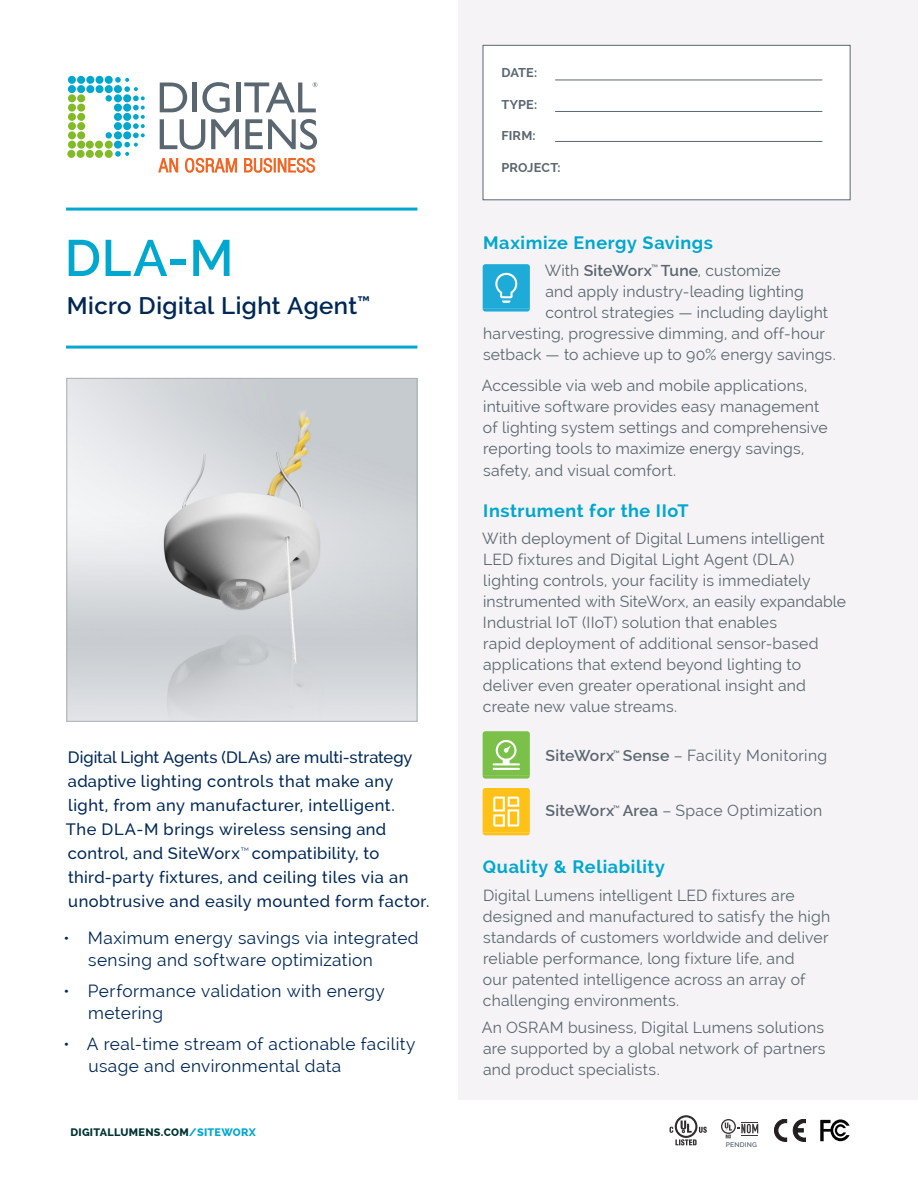
<style>
.page{position:relative;width:918px;height:1188px;background:#fff}
.page>*{position:absolute;margin:0;border:0;box-sizing:border-box;transform-origin:0 0}
.t1{font:600 51px "Raleway";color:#00a7cf}
.t2{font:600 24px "Raleway";letter-spacing:.015em;color:#002855}
.Body_Callout_12_14{font:700 18px "Raleway";letter-spacing:.035em;color:#00a7cf}
.Body_bullet_list_10{font:700 18px "Raleway";letter-spacing:.035em;color:#00a7cf}
.t3{font:17.25px/22.5px "Raleway";letter-spacing:.025em;color:#002855}
.Body_intro_12_16_med{font:500 16.5px/24px "Raleway";letter-spacing:.02em;color:#002855}
.Body_bullet_list_10-2{font:15.75px/21px "Raleway";letter-spacing:.015em;color:#5a6670}
.marketing_copy{font:15.75px/21px "Raleway";letter-spacing:.01em;color:#5a6670}
.Body_10_15{font:700 12.75px "Raleway";letter-spacing:.005em;color:#5a6670}
.t4{font:800 10.8px "Raleway";letter-spacing:.025em;color:#033}
.t5{font:600 6.75px "Raleway";letter-spacing:.025em;color:#5a6772}
.s1{color:#00a7cf}
.s2{font-weight:600}
</style>
<div class="page">
<svg style="left:670px;top:1115px;width:37px;height:30px"></svg>
<svg style="left:820px;top:1119px;width:30px;height:22px"></svg>
<svg style="left:721px;top:1119px;width:37px;height:19px"></svg>
<svg style="left:793px;top:1119px;width:13px;height:23px"></svg>
<svg style="left:774px;top:1119px;width:13px;height:23px"></svg>
<hr style="left:66px;top:346px;width:351px;height:3px;background:#00a7cf">
<hr style="left:66px;top:208px;width:351px;height:3px;background:#00a7cf">
<img style="left:68px;top:380px;width:347px;height:118px">
<img style="left:68px;top:498px;width:347px;height:222px">
<div style="left:66px;top:378px;width:351px;height:344px;border:1px solid #aaafb5"></div>
<svg style="left:160px;top:83px;width:27px;height:29px"></svg>
<hr style="left:193px;top:83px;width:4px;height:29px;background:#5a6670">
<svg style="left:202px;top:82px;width:28px;height:31px"></svg>
<hr style="left:236px;top:83px;width:4px;height:29px;background:#5a6670">
<svg style="left:244px;top:82px;width:73px;height:30px"></svg>
<div style="left:68px;top:94px;width:8px;height:8px;background:#82bb27;border-radius:50%"></div>
<div style="left:77px;top:94px;width:8px;height:8px;background:#82bb27;border-radius:50%"></div>
<div style="left:68px;top:104px;width:8px;height:8px;background:#82bb27;border-radius:50%"></div>
<div style="left:77px;top:104px;width:8px;height:8px;background:#82bb27;border-radius:50%"></div>
<div style="left:68px;top:113px;width:8px;height:8px;background:#82bb27;border-radius:50%"></div>
<div style="left:77px;top:113px;width:8px;height:8px;background:#82bb27;border-radius:50%"></div>
<div style="left:68px;top:122px;width:8px;height:8px;background:#82bb27;border-radius:50%"></div>
<div style="left:77px;top:122px;width:8px;height:8px;background:#82bb27;border-radius:50%"></div>
<div style="left:68px;top:131px;width:8px;height:8px;background:#82bb27;border-radius:50%"></div>
<div style="left:77px;top:131px;width:8px;height:8px;background:#82bb27;border-radius:50%"></div>
<div style="left:68px;top:141px;width:8px;height:8px;background:#82bb27;border-radius:50%"></div>
<div style="left:77px;top:141px;width:8px;height:8px;background:#82bb27;border-radius:50%"></div>
<div style="left:86px;top:141px;width:8px;height:8px;background:#82bb27;border-radius:50%"></div>
<div style="left:95px;top:141px;width:8px;height:8px;background:#82bb27;border-radius:50%"></div>
<div style="left:67px;top:150px;width:8px;height:8px;background:#82bb27;border-radius:50%"></div>
<div style="left:77px;top:150px;width:8px;height:8px;background:#82bb27;border-radius:50%"></div>
<div style="left:86px;top:150px;width:8px;height:8px;background:#82bb27;border-radius:50%"></div>
<div style="left:95px;top:150px;width:8px;height:8px;background:#82bb27;border-radius:50%"></div>
<div style="left:105px;top:141px;width:8px;height:8px;background:#82bb27;border-radius:50%"></div>
<div style="left:105px;top:150px;width:8px;height:8px;background:#82bb27;border-radius:50%"></div>
<div style="left:68px;top:76px;width:8px;height:8px;background:#00a7cf;border-radius:50%"></div>
<div style="left:77px;top:76px;width:8px;height:8px;background:#00a7cf;border-radius:50%"></div>
<div style="left:86px;top:76px;width:8px;height:8px;background:#00a7cf;border-radius:50%"></div>
<div style="left:96px;top:76px;width:8px;height:8px;background:#00a7cf;border-radius:50%"></div>
<div style="left:105px;top:76px;width:8px;height:8px;background:#00a7cf;border-radius:50%"></div>
<div style="left:68px;top:85px;width:8px;height:8px;background:#00a7cf;border-radius:50%"></div>
<div style="left:77px;top:85px;width:8px;height:8px;background:#00a7cf;border-radius:50%"></div>
<div style="left:86px;top:85px;width:8px;height:8px;background:#00a7cf;border-radius:50%"></div>
<div style="left:96px;top:85px;width:8px;height:8px;background:#00a7cf;border-radius:50%"></div>
<div style="left:105px;top:85px;width:8px;height:8px;background:#00a7cf;border-radius:50%"></div>
<div style="left:106px;top:95px;width:6px;height:7px;background:#00a7cf;border-radius:50%"></div>
<div style="left:106px;top:132px;width:6px;height:7px;background:#00a7cf;border-radius:50%"></div>
<svg style="left:115px;top:77px;width:30px;height:80px"></svg>
<svg style="left:158px;top:119px;width:159px;height:54px"></svg>
<div style="left:459px;top:0;width:459px;height:1099px;background:#f5f3f5"></div>
<svg style="left:483px;top:264px;width:47px;height:48px;background:#34b2da"></svg>
<svg style="left:483px;top:731px;width:47px;height:48px;background:#8ec863"></svg>
<svg style="left:483px;top:788px;width:47px;height:47px;background:#fdcb3e"></svg>
<div style="left:483px;top:45px;width:368px;height:155px;background:#fff;border:1px solid #5a6670"></div>
<hr style="left:555px;top:80px;width:267px;height:1px;background:#5a6670">
<hr style="left:555px;top:111px;width:267px;height:1px;background:#5a6670">
<hr style="left:555px;top:141px;width:267px;height:1px;background:#5a6670">
<p class="t1" style="left:65px;top:229px;width:170px">DLA-M</p>
<p class="t2" style="left:67px;top:292px;width:305px">Micro Digital Light Agent<sup>™</sup></p>
<p class="Body_intro_12_16_med" style="left:66px;top:745px;width:365px">Digital Light Agents (DLAs) are multi-strategy adaptive lighting controls that make any light, from any manufacturer, intelligent.<br>The DLA-M brings wireless sensing and control, and SiteWorx<sup>™</sup> compatibility, to third-party fixtures, and ceiling tiles via an unobtrusive and easily mounted form factor.</p>
<p class="t3" style="left:88px;top:927px;width:332px;text-indent:-25px">• Maximum energy savings via integrated sensing and software optimization</p>
<p class="t3" style="left:88px;top:979px;width:298px;text-indent:-25px">• Performance validation with energy metering</p>
<p class="t3" style="left:88px;top:1032px;width:329px;text-indent:-25px">• A real-time stream of actionable facility usage and environmental data</p>
<p class="t4" style="left:70px;top:1126px;width:187px">DIGITALLUMENS.COM<span class="s1">/SITEWORX</span></p>
<p class="Body_10_15" style="left:501px;top:65px;width:37px">DATE:</p>
<p class="Body_10_15" style="left:501px;top:97px;width:37px">TYPE:</p>
<p class="Body_10_15" style="left:501px;top:128px;width:36px">FIRM:</p>
<p class="Body_10_15" style="left:501px;top:160px;width:61px">PROJECT:</p>
<p class="Body_Callout_12_14" style="left:483px;top:233px;width:231px">Maximize Energy Savings</p>
<p class="marketing_copy" style="left:545px;top:260px;width:238px">With <span class="s2">SiteWorx</span><sup>™</sup> <span class="s2">Tune</span>, customize</p>
<p class="marketing_copy" style="left:546px;top:281px;width:260px">and apply industry-leading lighting</p>
<p class="marketing_copy" style="left:545px;top:302px;width:284px">control strategies — including daylight</p>
<p class="marketing_copy" style="left:483px;top:323px;width:343px">harvesting, progressive dimming, and off-hour</p>
<p class="marketing_copy" style="left:483px;top:344px;width:354px">setback — to achieve up to 90% energy savings.</p>
<p class="marketing_copy" style="left:482px;top:375px;width:348px">Accessible via web and mobile applications, intuitive software provides easy management of lighting system settings and comprehensive reporting tools to maximize energy savings,</p>
<p class="marketing_copy" style="left:483px;top:460px;width:194px">safety, and visual comfort.</p>
<p class="Body_Callout_12_14" style="left:483px;top:500px;width:207px">Instrument for the IIoT</p>
<p class="Body_bullet_list_10-2" style="left:482px;top:528px;width:365px">With deployment of Digital Lumens intelligent LED fixtures and Digital Light Agent (DLA) lighting controls, your facility is immediately instrumented with SiteWorx, an easily expandable Industrial IoT (IIoT) solution that enables<br>rapid deployment of additional sensor-based applications that extend beyond lighting to deliver even greater operational insight and create new value streams.</p>
<p class="Body_bullet_list_10-2" style="left:545px;top:745px;width:283px"><span class="s2">SiteWorx</span><sup>™</sup> <span class="s2">Sense</span> – Facility Monitoring</p>
<p class="Body_bullet_list_10-2" style="left:545px;top:800px;width:279px"><span class="s2">SiteWorx</span><sup>™</sup> <span class="s2">Area</span> – Space Optimization</p>
<p class="Body_bullet_list_10" style="left:483px;top:857px;width:184px">Quality &amp; Reliability</p>
<p class="Body_bullet_list_10-2" style="left:483px;top:885px;width:349px">Digital Lumens intelligent LED fixtures are designed and manufactured to satisfy the high standards of customers worldwide and deliver reliable performance, long fixture life, and<br>our patented intelligence across an array of challenging environments.</p>
<p class="Body_bullet_list_10-2" style="left:482px;top:1017px;width:345px;text-align:justify">An OSRAM business, Digital Lumens solutions are supported by a global network of partners and product specialists.</p>
<p class="t5" style="left:726px;top:1141px;width:33px">PENDING</p>
</div>
